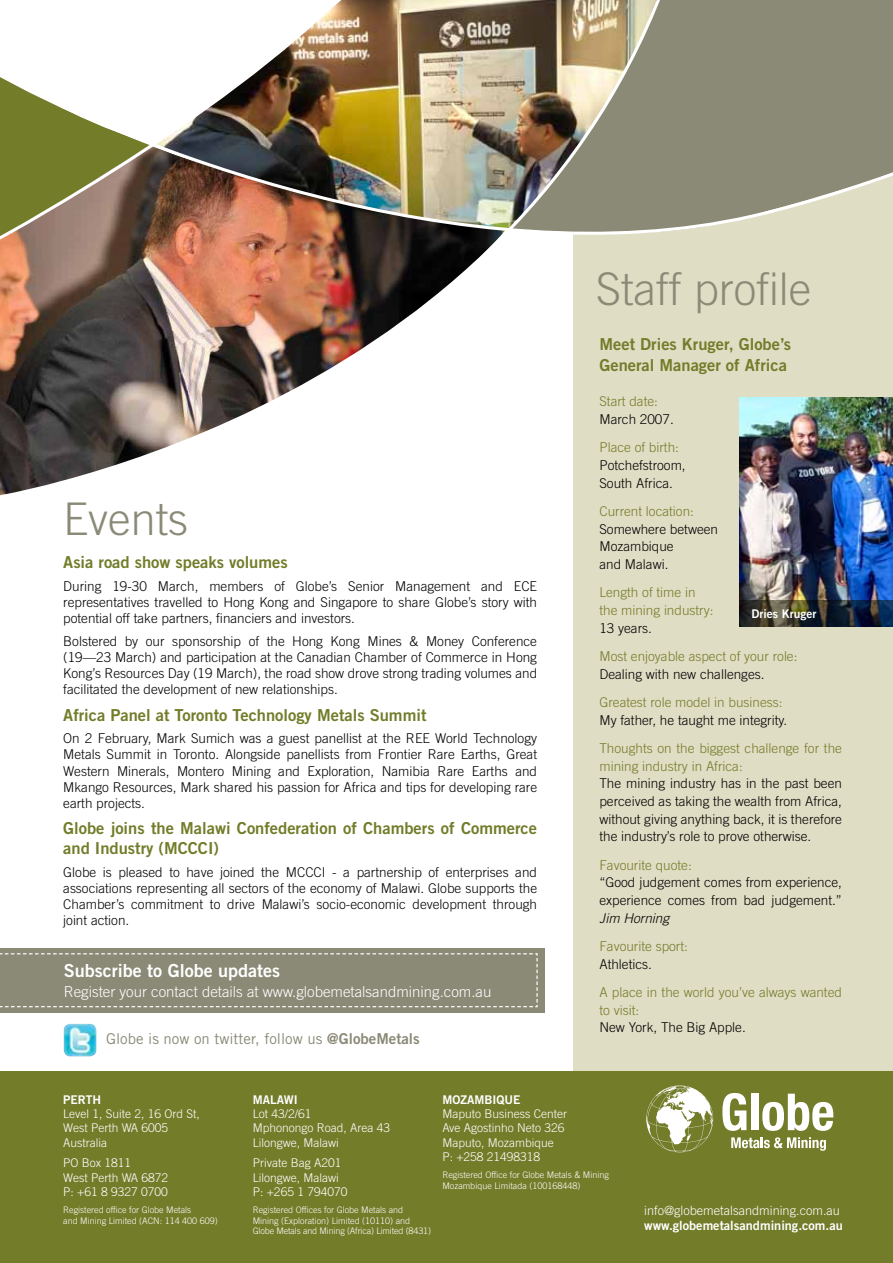
<style>
.page{position:relative;width:893px;height:1263px;background:#fff}
.page>*{position:absolute;margin:0;border:0;box-sizing:border-box;transform-origin:0 0}
.t1{font:300 45px "Trade Gothic";color:#8b8a77}
.t2{font:18px "Trade Gothic Bold Two";color:#fff}
.t3{font:16.5px/21.5px "Trade Gothic Bold Two";color:#737c29}
.t4{font:300 15px "Trade Gothic";color:#fff}
.t5{font:15px "Trade Gothic";color:#8b8a77}
.t6{font:300 13.5px/16.2px "Trade Gothic";color:#000}
.t7{font:300 13.5px/17.7px "Trade Gothic";color:#737c29}
.t8{font:italic 300 13.5px "Trade Gothic";color:#000}
.t9{font:300 12.75px "Trade Gothic";color:#fff}
.t10{font:12.75px "Trade Gothic Bold Two";color:#fff}
.t11{font:300 12px/14.4px "Trade Gothic";color:#fff}
.t12{font:12px "Trade Gothic Bold Two";color:#fff}
.t13{font:300 9px/10.8px "Trade Gothic";color:#fff}
.s1{font-family:"Trade Gothic Bold Two"}
</style>
<div class="page">
<div style="left:573px;top:0;width:320px;height:1074px;background:#e0ddc5"></div>
<div style="left:667px;top:0;width:226px;height:64px;background:#8b8a77"></div>
<div style="left:0;top:1071px;width:893px;height:192px;background:#737c29"></div>
<svg style="left:722px;top:1093px;width:24px;height:38px"></svg>
<div style="left:751px;top:1094px;width:7px;height:36px;background:#fff"></div>
<svg style="left:762px;top:1094px;width:71px;height:37px"></svg>
<svg style="left:731px;top:1137px;width:95px;height:14px"></svg>
<svg style="left:646px;top:1085px;width:67px;height:67px"></svg>
<img style="left:0;top:0;width:667px;height:496px">
<img style="left:0;top:64px;width:893px;height:217px">
<img style="left:64px;top:1024px;width:32px;height:32px">
<div style="left:0;top:948px;width:544px;height:64px;background:#8b8a77"></div>
<svg style="left:0;top:953px;width:538px;height:55px"></svg>
<img style="left:739px;top:398px;width:154px;height:202px">
<svg style="left:739px;top:600px;width:154px;height:26px;background:#2b3133"></svg>
<h1 class="t1" style="left:63px;top:492px;width:127px">Events</h1>
<p class="t3" style="left:63px;top:551px;width:226px">Asia road show speaks volumes</p>
<p class="t6" style="left:63px;top:578px;width:475px">During 19-30 March, members of Globe’s Senior Management and ECE representatives travelled to Hong Kong and Singapore to share Globe’s story with potential off take partners, financiers and investors.</p>
<p class="t6" style="left:63px;top:633px;width:475px;text-align:justify">Bolstered by our sponsorship of the Hong Kong M ines &amp; Money Conference (19—23 March) and participation at the Canadian Chamber of Commerce in Hong Kong’s Resources Day (19 March), the road show drove strong trading volumes and facilitated the development of new relationships.</p>
<p class="t3" style="left:63px;top:704px;width:365px">Africa Panel at Toronto Technology Metals Summit</p>
<p class="t6" style="left:63px;top:730px;width:475px;text-align:justify">On 2 February, Mark Sumich was a guest panellist at the REE World Technology Metals Summit in Toronto. Alongside panellists from Frontier Rare Earths, Great Western M inerals, Montero M ining and Exploration, Namibia Rare Earths and M kango Resources, Mark shared his passion for Africa and tips for developing rare earth projects.</p>
<p class="t3" style="left:63px;top:818px;width:475px;line-height:19.8px">Globe joins the Malawi Confederation of Chambers of Commerce and I ndustry (MCCCI)</p>
<p class="t6" style="left:63px;top:863px;width:475px;text-align:justify">Globe is pleased to have joined the M CCCI - a partnership of enterprises and associations representing all sectors of the economy of Malawi. Globe supports the Chamber’s commitment to drive Malawi’s socio-economic development through joint action.</p>
<h2 class="t2" style="left:64px;top:959px;width:218px">Subscribe to Globe updates</h2>
<p class="t4" style="left:64px;top:982px;width:429px">Register your contact details at www.globemetalsandmining.com.au</p>
<p class="t5" style="left:106px;top:1030px;width:315px">Globe is now on twitter, follow us <span class="s1">@GlobeMetals</span></p>
<h1 class="t1" style="left:596px;top:262px;width:217px">Staff profile</h1>
<p class="t3" style="left:599px;top:333px;width:193px">Meet Dries Kruger, Globe’s<br>General Manager of Africa</p>
<p class="t7" style="left:599px;top:392px;width:60px">Start date:</p>
<p class="t6" style="left:599px;top:411px;width:76px">March 2007.</p>
<p class="t7" style="left:599px;top:438px;width:81px">Place of birth:</p>
<p class="t6" style="left:599px;top:456px;width:88px;line-height:17.7px">Potchefstroom,<br>South Africa.</p>
<p class="t7" style="left:599px;top:502px;width:96px">Current location:</p>
<p class="t6" style="left:599px;top:520px;width:120px;line-height:17.7px">Somewhere between<br>Mozambique<br>and Malawi.</p>
<p class="t7" style="left:599px;top:583px;width:116px">Length of time in the mining industry:</p>
<p class="t6" style="left:599px;top:619px;width:54px">13 years.</p>
<p class="t7" style="left:599px;top:647px;width:200px">Most enjoyable aspect of your role:</p>
<p class="t6" style="left:599px;top:665px;width:167px">Dealing with new challenges.</p>
<p class="t7" style="left:599px;top:693px;width:185px">Greatest role model in business:</p>
<p class="t6" style="left:599px;top:711px;width:189px">My father, he taught me integrity.</p>
<p class="t7" style="left:599px;top:739px;width:244px">Thoughts on the biggest challenge for the mining industry in Africa:</p>
<p class="t6" style="left:599px;top:774px;width:244px;line-height:17.7px;text-align:justify">The mining industry has in the past been perceived as taking the wealth from Africa, without giving anything back, it is therefore the industry’s role to prove otherwise.</p>
<p class="t7" style="left:599px;top:856px;width:94px">Favourite quote:</p>
<p class="t6" style="left:599px;top:873px;width:244px;line-height:17.7px">“Good judgement comes from experience, experience comes from bad judgement.”</p>
<p class="t8" style="left:599px;top:910px;width:71px">Jim Horning</p>
<p class="t7" style="left:599px;top:937px;width:90px">Favourite sport:</p>
<p class="t6" style="left:599px;top:956px;width:54px">Athletics.</p>
<p class="t7" style="left:599px;top:983px;width:244px">A place in the world you’ve always wanted to visit:</p>
<p class="t6" style="left:599px;top:1019px;width:148px">New York, The B ig Apple.</p>
<p class="t12" style="left:751px;top:606px;width:66px">Dries Kruger</p>
<p class="t12" style="left:63px;top:1092px;width:39px">PERTH</p>
<p class="t11" style="left:63px;top:1106px;width:138px">Level 1, Suite 2, 16 Ord St,<br>West Perth WA 6005<br>Australia</p>
<p class="t11" style="left:63px;top:1155px;width:106px">PO Box 1811<br>West Perth WA 6872<br>P: +61 8 9327 0700</p>
<p class="t13" style="left:63px;top:1204px;width:156px">Registered office for Globe M etals<br>and M ining Limited (ACN : 114 400 609)</p>
<p class="t12" style="left:253px;top:1092px;width:44px">MALAWI</p>
<p class="t11" style="left:253px;top:1106px;width:139px">Lot 43/2/61<br>M phonongo Road, Area 43<br>Lilongwe, Malawi</p>
<p class="t11" style="left:253px;top:1155px;width:96px">Private Bag A201<br>Lilongwe, Malawi<br>P: +265 1 794070</p>
<p class="t13" style="left:253px;top:1204px;width:180px">Registered Offices for Globe M etals and<br>M ining (Exploration) Limited (10110) and<br>Globe Metals and M ining (Africa) Limited (8431)</p>
<p class="t12" style="left:442px;top:1092px;width:78px">MOZAMBIQUE</p>
<p class="t11" style="left:442px;top:1106px;width:126px">Maputo B usiness Center<br>Ave Agostinho N eto 326<br>Maputo, Mozambique<br>P: +258 21498318</p>
<p class="t13" style="left:442px;top:1169px;width:168px">Registered Office for Globe Metals &amp; M ining<br>Mozambique Limitada (100168448)</p>
<p class="t9" style="left:644px;top:1203px;width:197px">info@globemetalsandmining.com.au</p>
<p class="t10" style="left:644px;top:1218px;width:200px">www.globemetalsandmining.com.au</p>
</div>
